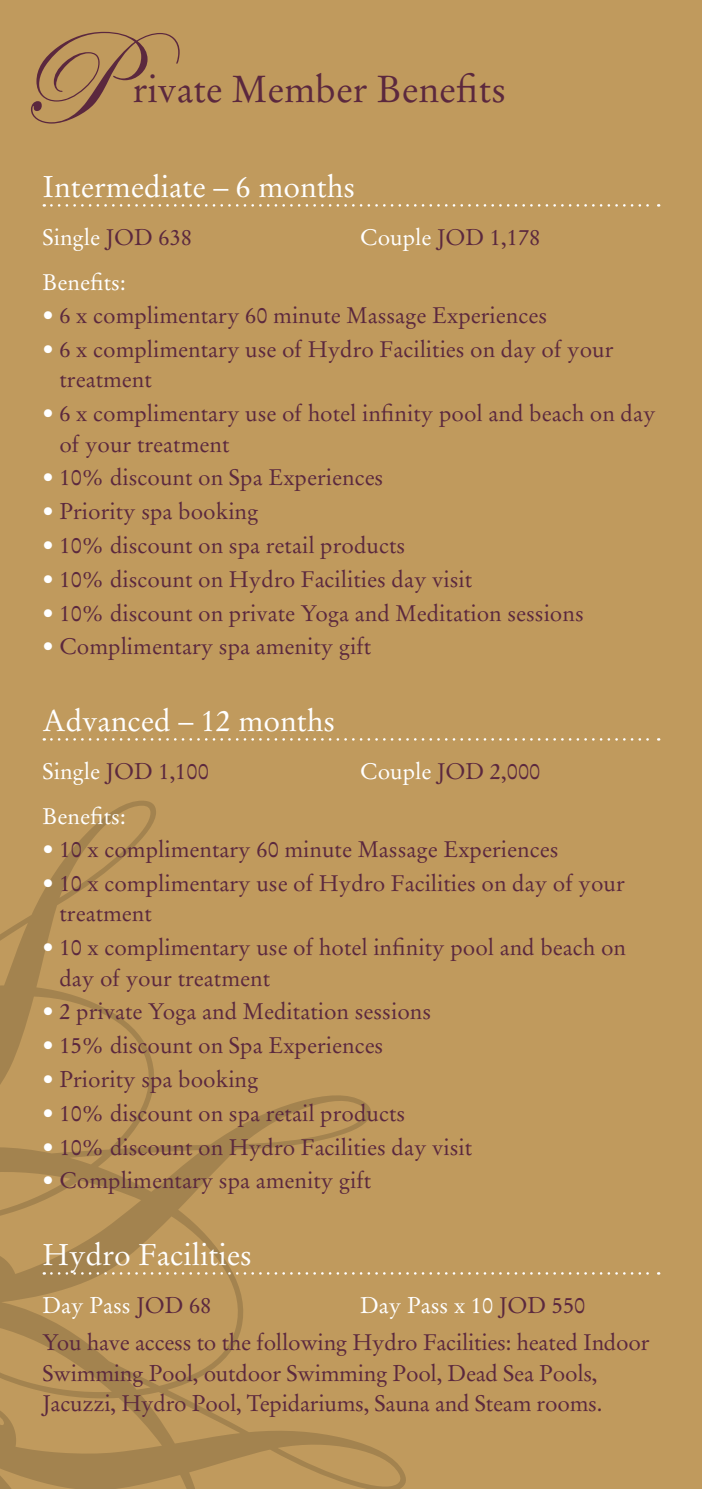
<style>
.page{position:relative;width:702px;height:1489px;background:#fff}
.page>*{position:absolute;margin:0;border:0;box-sizing:border-box;transform-origin:0 0}
.t1{font:135px "Edwardian Script ITC";color:#5b283e}
.t2{font:37.5px "Stempel Garamond LT Std";color:#5b283e}
.t3{font:30px "Stempel Garamond LT Std";color:#fff}
.t4{font:22.5px/30.2px "Stempel Garamond LT Std";color:#5b283e}
.t5{font:22.5px "Stempel Garamond LT Std";color:#fff}
.s1{color:#5b283e}
.s2{color:#fff}
</style>
<div class="page">
<div style="left:0;top:0;width:702px;height:1488px;background:#c09a5d"></div>
<svg style="left:1px;top:738px;width:407px;height:750px"></svg>
<svg style="left:0;top:934px;width:1px;height:554px"></svg>
<svg style="left:51px;top:204px;width:608px;height:3px"></svg>
<svg style="left:51px;top:738px;width:608px;height:2px"></svg>
<svg style="left:51px;top:1271px;width:608px;height:3px"></svg>
<h1 class="t1" style="left:16px;top:6px;width:105px">P</h1>
<h2 class="t2" style="left:133px;top:67px;width:374px">rivate Member Benefits</h2>
<h3 class="t3" style="left:43px;top:169px;width:314px">Intermediate – 6 months</h3>
<p class="t5" style="left:43px;top:224px;width:151px">Single <span class="s1">JOD 638</span></p>
<p class="t4" style="left:360px;top:222px;width:182px"><span class="s2">Couple</span> JOD 1,178</p>
<p class="t5" style="left:43px;top:268px;width:85px">Benefits:</p>
<p class="t4" style="left:43px;top:300px;width:506px"><span class="s2">•</span> 6 x complimentary 60 minute Massage Experiences</p>
<p class="t4" style="left:59px;top:334px;width:555px;text-indent:-17px"><span class="s2">•</span> 6 x complimentary use of Hydro Facilities on day of your treatment</p>
<p class="t4" style="left:59px;top:398px;width:597px;text-indent:-17px"><span class="s2">•</span> 6 x complimentary use of hotel infinity pool and beach on day of your treatment</p>
<p class="t4" style="left:43px;top:462px;width:342px"><span class="s2">•</span> 10% discount on Spa Experiences</p>
<p class="t4" style="left:43px;top:496px;width:217px"><span class="s2">•</span> Priority spa booking</p>
<p class="t4" style="left:43px;top:530px;width:364px"><span class="s2">•</span> 10% discount on spa retail products</p>
<p class="t4" style="left:43px;top:564px;width:431px"><span class="s2">•</span> 10% discount on Hydro Facilities day visit</p>
<p class="t4" style="left:43px;top:598px;width:542px"><span class="s2">•</span> 10% discount on private Yoga and Meditation sessions</p>
<p class="t4" style="left:43px;top:631px;width:330px"><span class="s2">•</span> Complimentary spa amenity gift</p>
<h3 class="t3" style="left:43px;top:702px;width:294px">Advanced – 12 months</h3>
<p class="t4" style="left:43px;top:756px;width:168px"><span class="s2">Single</span> JOD 1,100</p>
<p class="t4" style="left:360px;top:756px;width:182px"><span class="s2">Couple</span> JOD 2,000</p>
<p class="t5" style="left:43px;top:802px;width:85px">Benefits:</p>
<p class="t4" style="left:43px;top:834px;width:517px"><span class="s2">•</span> 10 x complimentary 60 minute Massage Experiences</p>
<p class="t4" style="left:59px;top:868px;width:567px;text-indent:-17px"><span class="s2">•</span> 10 x complimentary use of Hydro Facilities on day of your treatment</p>
<p class="t4" style="left:59px;top:932px;width:568px;text-indent:-17px"><span class="s2">•</span> 10 x complimentary use of hotel infinity pool and beach on day of your treatment</p>
<p class="t4" style="left:43px;top:996px;width:390px"><span class="s2">•</span> 2 private Yoga and Meditation sessions</p>
<p class="t4" style="left:43px;top:1030px;width:342px"><span class="s2">•</span> 15% discount on Spa Experiences</p>
<p class="t4" style="left:43px;top:1064px;width:217px"><span class="s2">•</span> Priority spa booking</p>
<p class="t4" style="left:43px;top:1097px;width:364px"><span class="s2">•</span> 10% discount on spa retail products</p>
<p class="t4" style="left:43px;top:1131px;width:431px"><span class="s2">•</span> 10% discount on Hydro Facilities day visit</p>
<p class="t4" style="left:43px;top:1165px;width:330px"><span class="s2">•</span> Complimentary spa amenity gift</p>
<h3 class="t3" style="left:43px;top:1236px;width:211px">Hydro Facilities</h3>
<p class="t5" style="left:43px;top:1291px;width:170px">Day Pass <span class="s1">JOD 68</span></p>
<p class="t4" style="left:43px;top:1286px;width:608px;line-height:37.2px;text-indent:317px"><span class="s2">Day Pass x 10</span> JOD 550<br>You have access to the following Hydro Facilities: heated Indoor</p>
<p class="t4" style="left:43px;top:1357px;width:561px">Swimming Pool, outdoor Swimming Pool, Dead Sea Pools,<br>Jacuzzi, Hydro Pool, Tepidariums, Sauna and Steam rooms.</p>
</div>
